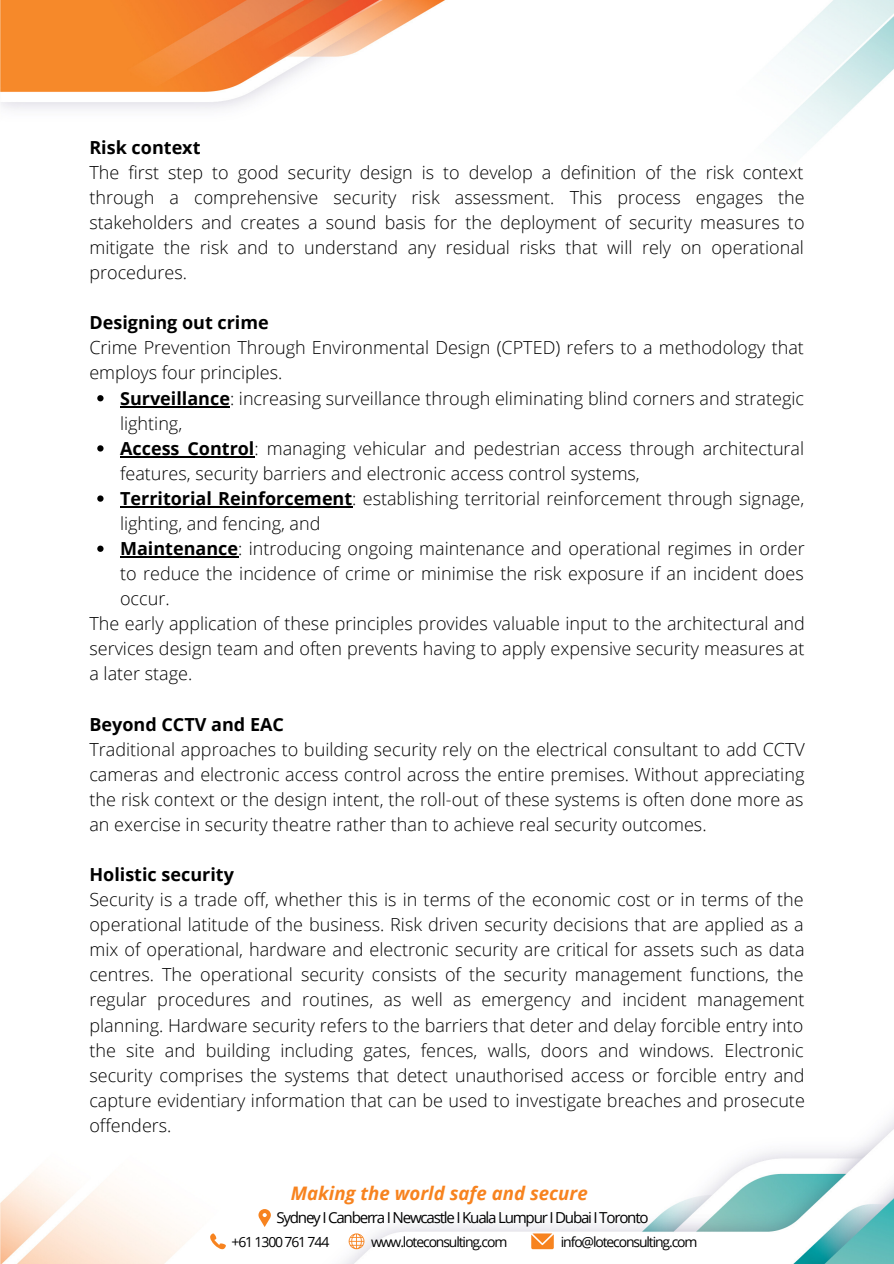
<style>
.page{position:relative;width:894px;height:1264px;background:#fff}
.page>*{position:absolute;margin:0;border:0;box-sizing:border-box;transform-origin:0 0}
.t1{font:italic 700 18.6px "Open Sans";color:#f7831f}
.t2{font:300 18px/25px "Open Sans";color:#000;text-align:justify}
.t3{font:700 18px "Open Sans";color:#000}
.t4{font:15.15px "Open Sans";letter-spacing:-.08em;color:#000}
.t5{font:13.95px "Open Sans";letter-spacing:-.08em;color:#000}
.s1{font-weight:700}
</style>
<div class="page">
<img style="left:0;top:0;width:893px;height:1263px">
<svg style="left:258px;top:1208px;width:13px;height:18px"></svg>
<svg style="left:210px;top:1233px;width:16px;height:16px"></svg>
<svg style="left:531px;top:1233px;width:22px;height:16px"></svg>
<svg style="left:348px;top:1233px;width:16px;height:16px"></svg>
<svg style="left:97px;top:395px;width:6px;height:6px"></svg>
<hr style="left:120px;top:406px;width:110px;height:1px;background:#000">
<svg style="left:97px;top:445px;width:6px;height:6px"></svg>
<hr style="left:120px;top:456px;width:134px;height:2px;background:#000">
<svg style="left:97px;top:495px;width:6px;height:6px"></svg>
<hr style="left:120px;top:506px;width:232px;height:2px;background:#000">
<svg style="left:97px;top:545px;width:6px;height:7px"></svg>
<hr style="left:120px;top:556px;width:118px;height:2px;background:#000">
<p class="t3" style="left:89px;top:134px;width:113px">Risk context</p>
<p class="t2" style="left:89px;top:159px;width:716px">The first step to good security design is to develop a definition of the risk context through a comprehensive security risk assessment. This process engages the stakeholders and creates a sound basis for the deployment of security measures to mitigate the risk and to understand any residual risks that will rely on operational procedures.</p>
<p class="t3" style="left:89px;top:310px;width:181px">Designing out crime</p>
<p class="t2" style="left:89px;top:335px;width:715px">Crime Prevention Through Environmental Design (CPTED) refers to a methodology that employs four principles.</p>
<p class="t2" style="left:120px;top:385px;width:686px;text-align:left"><span class="s1">Surveillance</span>: increasing surveillance through eliminating blind corners and strategic lighting,<br><span class="s1">Access Control</span>: managing vehicular and pedestrian access through architectural features, security barriers and electronic access control systems,<br><span class="s1">Territorial Reinforcement</span>: establishing territorial reinforcement through signage, lighting, and fencing, and<br><span class="s1">Maintenance</span>: introducing ongoing maintenance and operational regimes in order to reduce the incidence of crime or minimise the risk exposure if an incident does occur.</p>
<p class="t2" style="left:89px;top:610px;width:716px">The early application of these principles provides valuable input to the architectural and services design team and often prevents having to apply expensive security measures at a later stage.</p>
<p class="t3" style="left:89px;top:711px;width:196px">Beyond CCTV and EAC</p>
<p class="t2" style="left:89px;top:736px;width:716px">Traditional approaches to building security rely on the electrical consultant to add CCTV cameras and electronic access control across the entire premises. Without appreciating the risk context or the design intent, the roll-out of these systems is often done more as an exercise in security theatre rather than to achieve real security outcomes.</p>
<p class="t3" style="left:89px;top:861px;width:146px">Holistic security</p>
<p class="t2" style="left:89px;top:886px;width:716px">Security is a trade off, whether this is in terms of the economic cost or in terms of the operational latitude of the business. Risk driven security decisions that are applied as a mix of operational, hardware and electronic security are critical for assets such as data centres. The operational security consists of the security management functions, the regular procedures and routines, as well as emergency and incident management planning. Hardware security refers to the barriers that deter and delay forcible entry into the site and building including gates, fences, walls, doors and windows. Electronic security comprises the systems that detect unauthorised access or forcible entry and capture evidentiary information that can be used to investigate breaches and prosecute offenders.</p>
<p class="t1" style="left:291px;top:1180px;width:298px">Making the world safe and secure</p>
<p class="t4" style="left:276px;top:1206px;width:373px">Sydney I Canberra I Newcastle I Kuala Lumpur I Dubai I Toronto</p>
<p class="t5" style="left:231px;top:1231px;width:99px">+61 1300 761 744</p>
<p class="t5" style="left:371px;top:1231px;width:138px">www.loteconsulting.com</p>
<p class="t5" style="left:560px;top:1231px;width:138px">info@loteconsulting.com</p>
</div>
